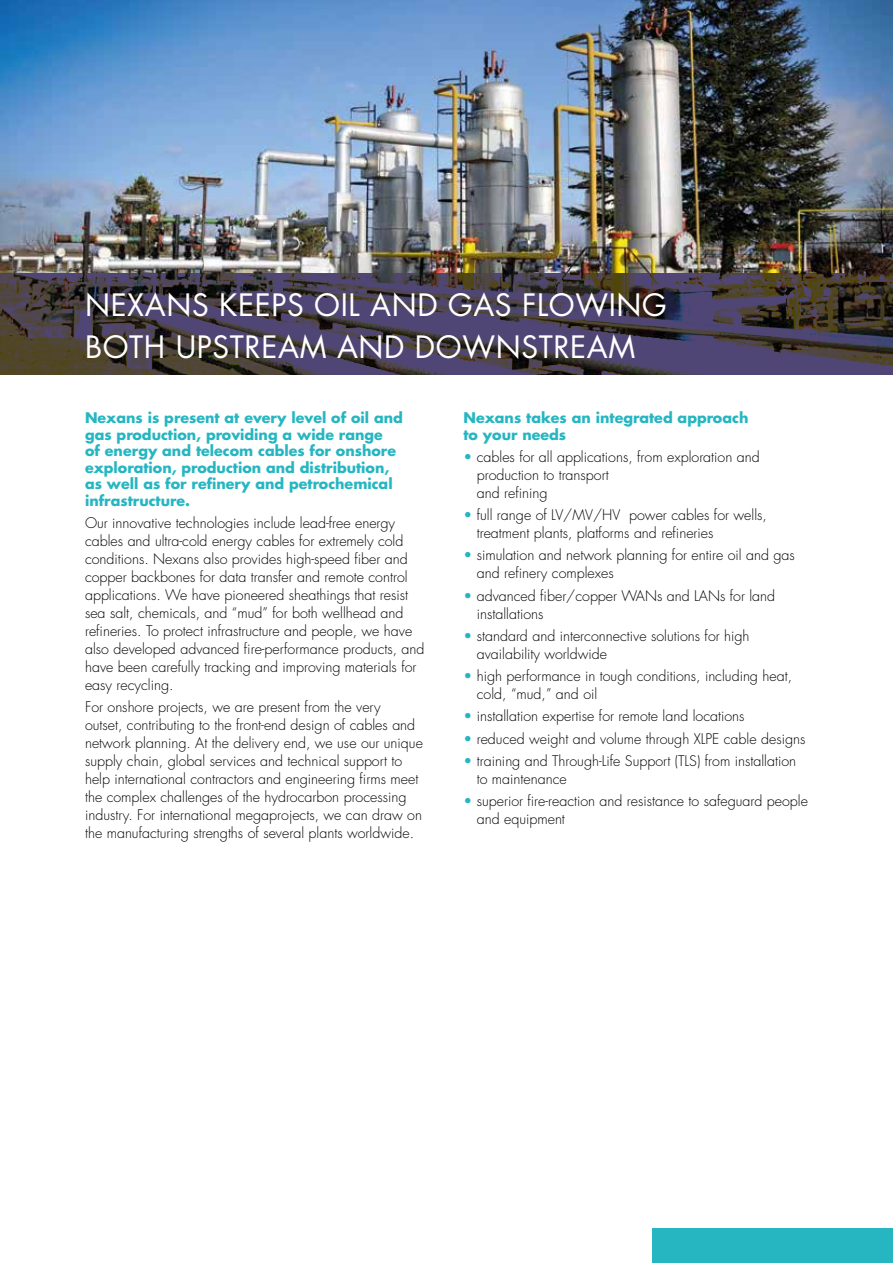
<style>
.page{position:relative;width:893px;height:1263px;background:#fff}
.page>*{position:absolute;margin:0;border:0;box-sizing:border-box;transform-origin:0 0}
.t1{font:30px/42px "Futura Std";letter-spacing:.02em;color:#fff}
.t2{font:300 14.25px/18px "Futura Std";color:#000}
.t3{font:700 14.25px/16.5px "Futura Std";color:#25b6c1}
.s1{color:#25b6c1}
</style>
<div class="page">
<img style="left:0;top:0;width:893px;height:274px">
<div style="left:653px;top:1229px;width:240px;height:34px;background:#25b6c1"></div>
<svg style="left:0;top:274px;width:893px;height:101px;background:#453c4c"></svg>
<h1 class="t1" style="left:85px;top:285px;width:583px">NEXANS KEEPS OIL AND GAS FLOWING<br>BOTH UPSTREAM AND DOWNSTREAM</h1>
<p class="t3" style="left:85px;top:409px;width:319px">Nexans is present at every level of oil and gas production, providing a wide range<br>of energy and telecom cables for onshore exploration, production and distribution, as well as for refinery and petrochemical infrastructure.</p>
<p class="t2" style="left:85px;top:514px;width:341px">Our innovative technologies include lead-free energy cables and ultra-cold energy cables for extremely cold conditions. Nexans also provides high-speed fiber and copper backbones for data transfer and remote control applications. We have pioneered sheathings that resist sea salt, chemicals, and “mud” for both wellhead and refineries. To protect infrastructure and people, we have also developed advanced fire-performance products, and have been carefully tracking and improving materials for easy recycling.</p>
<p class="t2" style="left:85px;top:698px;width:339px">For onshore projects, we are present from the very<br>outset, contributing to the front-end design of cables and network planning. At the delivery end, we use our unique supply chain, global services and technical support to help international contractors and engineering firms meet the complex challenges of the hydrocarbon processing industry. For international megaprojects, we can draw on the manufacturing strengths of several plants worldwide.</p>
<p class="t3" style="left:463px;top:409px;width:286px">Nexans takes an integrated approach to your needs</p>
<p class="t2" style="left:477px;top:448px;width:284px;text-indent:-13px"><span class="s1">•</span> cables for all applications, from exploration and production to transport<br>and refining</p>
<p class="t2" style="left:477px;top:506px;width:292px;text-indent:-13px"><span class="s1">•</span> full range of LV/MV/HV power cables for wells, treatment plants, platforms and refineries</p>
<p class="t2" style="left:477px;top:546px;width:320px;text-indent:-13px"><span class="s1">•</span> simulation and network planning for entire oil and gas and refinery complexes</p>
<p class="t2" style="left:477px;top:587px;width:300px;text-indent:-13px"><span class="s1">•</span> advanced fiber/copper WANs and LANs for land installations</p>
<p class="t2" style="left:477px;top:627px;width:274px;text-indent:-13px"><span class="s1">•</span> standard and interconnective solutions for high availability worldwide</p>
<p class="t2" style="left:477px;top:667px;width:317px;text-indent:-13px"><span class="s1">•</span> high performance in tough conditions, including heat, cold, “mud,” and oil</p>
<p class="t2" style="left:463px;top:707px;width:283px"><span class="s1">•</span> installation expertise for remote land locations</p>
<p class="t2" style="left:463px;top:730px;width:343px"><span class="s1">•</span> reduced weight and volume through XLPE cable designs</p>
<p class="t2" style="left:477px;top:752px;width:321px;text-indent:-13px"><span class="s1">•</span> training and Through-Life Support (TLS) from installation to maintenance</p>
<p class="t2" style="left:477px;top:792px;width:333px;text-indent:-13px"><span class="s1">•</span> superior fire-reaction and resistance to safeguard people and equipment</p>
</div>
